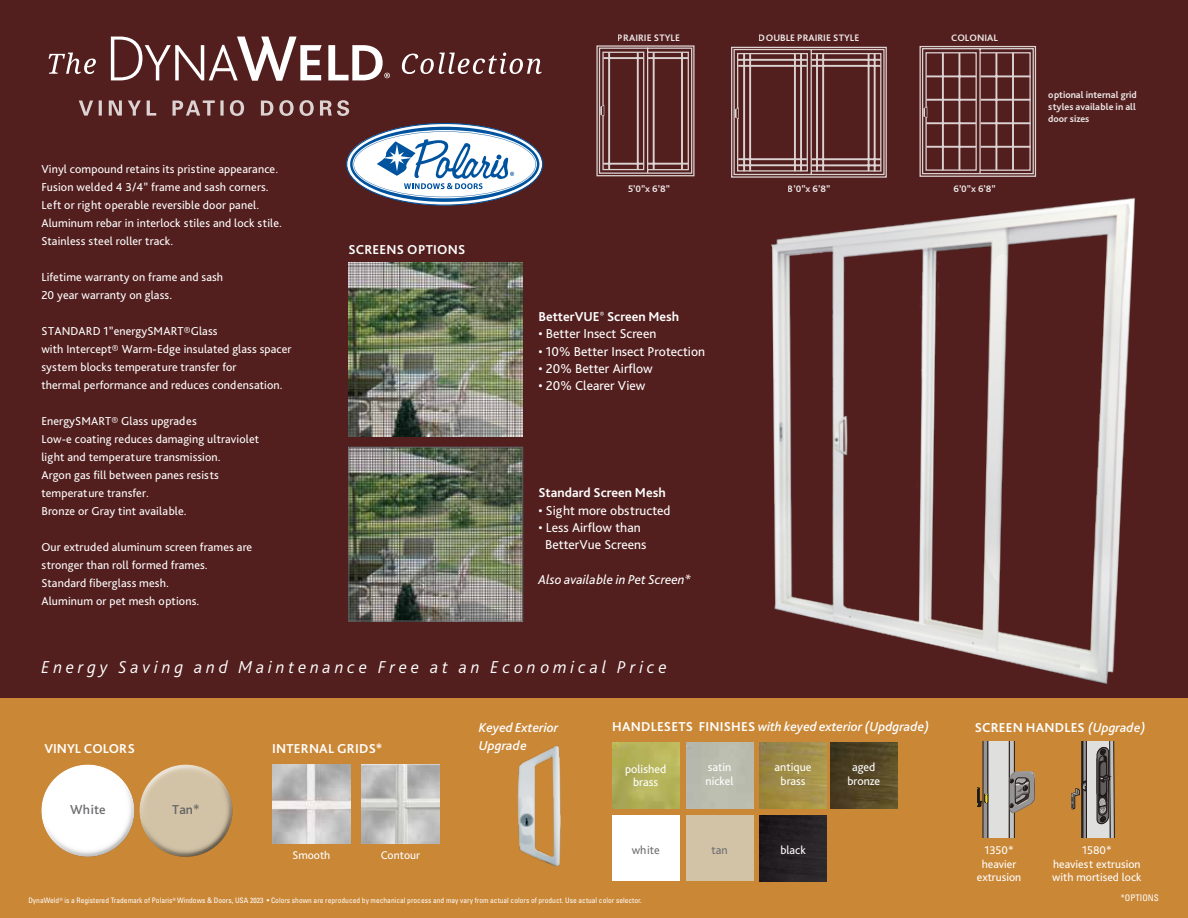
<style>
.page{position:relative;width:1188px;height:918px;background:#fff}
.page>*{position:absolute;margin:0;border:0;box-sizing:border-box;transform-origin:0 0}
.t1{font:italic 300 18px "Bliss Pro";letter-spacing:.21em;color:#fff}
.t2{font:13.5px/17.2px "Bliss Pro";color:#fff;text-align:center}
.t3{font:700 13.5px "Bliss Pro";color:#fff}
.t4{font:italic 500 13.5px/18px "Bliss Pro";color:#fff}
.t5{font:italic 13.5px "Bliss Pro";color:#fff}
.t6{font:500 13.5px "Bliss Pro";letter-spacing:.01em;color:#6d6e71}
.t7{font:500 13.5px "Bliss Pro";color:#636466}
.t8{font:12px/18px "Bliss Pro";letter-spacing:.01em;color:#fff}
.t9{font:12px "Bliss Pro";color:#6d6e71}
.t10{font:11.7px/13.5px "Bliss Pro";color:#fff;text-align:center}
.t11{font:700 9.9px/11.9px "Bliss Pro";color:#fff;text-align:justify}
.t12{font:condensed 9px "Univers LT Std";color:#fff}
.t13{font:condensed 7.5px "Univers LT Std";color:#fff}
.s1{font-weight:700;font-style:normal}
.s2{font-weight:500;font-style:italic}
</style>
<div class="page">
<div style="left:0;top:697px;width:1188px;height:221px;background:#ca8736"></div>
<div style="left:0;top:0;width:1188px;height:697px;background:#521f1e"></div>
<svg style="left:346px;top:123px;width:197px;height:83px"></svg>
<img style="left:771px;top:197px;width:365px;height:487px">
<svg style="left:79px;top:100px;width:270px;height:16px"></svg>
<svg style="left:49px;top:37px;width:493px;height:44px"></svg>
<hr style="left:649px;top:468px;width:47px;height:1px;background:#fff">
<hr style="left:649px;top:444px;width:47px;height:1px;background:#fff">
<hr style="left:649px;top:421px;width:47px;height:1px;background:#fff">
<hr style="left:649px;top:398px;width:47px;height:1px;background:#fff">
<hr style="left:595px;top:468px;width:49px;height:1px;background:#fff">
<hr style="left:595px;top:444px;width:49px;height:1px;background:#fff">
<hr style="left:595px;top:421px;width:49px;height:1px;background:#fff">
<hr style="left:595px;top:398px;width:49px;height:1px;background:#fff">
<hr style="left:595px;top:217px;width:66px;height:1px;background:#fff">
<hr style="left:595px;top:323px;width:66px;height:1px;background:#fff">
<hr style="left:595px;top:317px;width:66px;height:1px;background:#fff">
<hr style="left:595px;top:223px;width:66px;height:1px;background:#fff">
<svg style="left:596px;top:45px;width:99px;height:132px"></svg>
<svg style="left:868px;top:310px;width:21px;height:1px"></svg>
<svg style="left:868px;top:286px;width:21px;height:1px"></svg>
<svg style="left:868px;top:263px;width:21px;height:1px"></svg>
<svg style="left:868px;top:239px;width:21px;height:1px"></svg>
<hr style="left:814px;top:310px;width:50px;height:1px;background:#fff">
<hr style="left:814px;top:286px;width:50px;height:1px;background:#fff">
<hr style="left:814px;top:263px;width:50px;height:1px;background:#fff">
<hr style="left:814px;top:239px;width:50px;height:1px;background:#fff">
<svg style="left:731px;top:46px;width:156px;height:132px"></svg>
<svg style="left:919px;top:45px;width:117px;height:132px"></svg>
<div style="left:137px;top:756px;width:98px;height:69px;background:#fff;opacity:.61"></div>
<div style="left:137px;top:778px;width:105px;height:79px;background:#000;opacity:.75"></div>
<div style="left:143px;top:768px;width:86px;height:86px;background:#d3c3a6;border-radius:50%"></div>
<div style="left:38px;top:756px;width:99px;height:69px;background:#fff;opacity:.61"></div>
<div style="left:38px;top:778px;width:106px;height:79px;background:#000;opacity:.4"></div>
<div style="left:44px;top:768px;width:87px;height:86px;background:#fff;border-radius:50%"></div>
<svg style="left:978px;top:741px;width:57px;height:96px"></svg>
<svg style="left:1071px;top:741px;width:44px;height:96px"></svg>
<img style="left:517px;top:745px;width:44px;height:122px">
<img style="left:350px;top:449px;width:171px;height:171px">
<div style="left:348px;top:447px;width:175px;height:175px;border:1px solid #58595b"></div>
<img style="left:349px;top:262px;width:174px;height:174px">
<img style="left:272px;top:765px;width:79px;height:78px">
<img style="left:361px;top:765px;width:79px;height:78px">
<div style="left:612px;top:815px;width:67px;height:66px;background:#fff"></div>
<img style="left:612px;top:742px;width:67px;height:66px">
<div style="left:686px;top:742px;width:67px;height:66px;background:#babcaf"></div>
<img style="left:760px;top:742px;width:67px;height:66px">
<img style="left:830px;top:742px;width:67px;height:66px">
<div style="left:686px;top:815px;width:67px;height:66px;background:#d3c3a6"></div>
<img style="left:760px;top:815px;width:67px;height:66px">
<p class="t8" style="left:41px;top:160px;width:242px">Vinyl compound retains its pristine appearance.<br>Fusion welded 4 3/4” frame and sash corners.<br>Left or right operable reversible door panel.<br>Aluminum rebar in interlock stiles and lock stile.<br>Stainless steel roller track.</p>
<p class="t8" style="left:41px;top:268px;width:183px">Lifetime warranty on frame and sash<br>20 year warranty on glass.</p>
<p class="t8" style="left:41px;top:322px;width:252px">STANDARD 1”energySMART®Glass<br>with Intercept® Warm-Edge insulated glass spacer system blocks temperature transfer for<br>thermal performance and reduces condensation.</p>
<p class="t8" style="left:41px;top:412px;width:219px">EnergySMART® Glass upgrades<br>Low-e coating reduces damaging ultraviolet light and temperature transmission.<br>Argon gas fill between panes resists temperature transfer.<br>Bronze or Gray tint available.</p>
<p class="t8" style="left:41px;top:538px;width:212px">Our extruded aluminum screen frames are stronger than roll formed frames.<br>Standard fiberglass mesh.<br>Aluminum or pet mesh options.</p>
<p class="t3" style="left:348px;top:241px;width:118px">SCREENS OPTIONS</p>
<p class="t11" style="left:618px;top:32px;width:63px">PRAIRIE STYLE</p>
<p class="t11" style="left:628px;top:182px;width:43px">5’0”x 6’8”</p>
<p class="t3" style="left:538px;top:308px;width:142px">BetterVUE<sup>®</sup> Screen Mesh</p>
<p class="t2" style="left:538px;top:325px;width:119px">• Better Insect Screen</p>
<p class="t2" style="left:538px;top:342px;width:168px">• 10% Better Insect Protection</p>
<p class="t2" style="left:538px;top:359px;width:116px">• 20% Better Airflow</p>
<p class="t2" style="left:538px;top:377px;width:108px">• 20% Clearer View</p>
<p class="t3" style="left:538px;top:485px;width:129px">Standard Screen Mesh</p>
<p class="t2" style="left:538px;top:501px;width:134px">• Sight more obstructed</p>
<p class="t2" style="left:538px;top:519px;width:109px">• Less Airflow than<br>BetterVue Screens</p>
<p class="t5" style="left:538px;top:571px;width:154px">Also available in Pet Screen*</p>
<h1 class="t1" style="left:41px;top:656px;width:627px">Energy Saving and Maintenance Free at an Economical Price</h1>
<p class="t11" style="left:759px;top:32px;width:102px">DOUBLE PRAIRIE STYLE</p>
<p class="t11" style="left:788px;top:182px;width:44px">8’0”x 6’8”</p>
<p class="t3" style="left:44px;top:740px;width:92px">VINYL COLORS</p>
<p class="t6" style="left:70px;top:801px;width:37px">White</p>
<p class="t7" style="left:172px;top:801px;width:29px">Tan*</p>
<p class="t3" style="left:272px;top:740px;width:112px">INTERNAL GRIDS*</p>
<p class="t10" style="left:292px;top:848px;width:40px">Smooth</p>
<p class="t10" style="left:381px;top:848px;width:41px">Contour</p>
<p class="t4" style="left:479px;top:718px;width:81px">Keyed Exterior<br>Upgrade</p>
<p class="t4" style="left:612px;top:718px;width:318px"><span class="s1">HANDLESETS FINISHES</span> with keyed exterior (Updgrade)</p>
<p class="t8" style="left:625px;top:762px;width:43px;line-height:13.5px;text-align:center">polished brass</p>
<p class="t8" style="left:705px;top:760px;width:30px;line-height:13.5px">satin nickel</p>
<p class="t8" style="left:775px;top:760px;width:38px;line-height:13.5px;text-align:center">antique brass</p>
<p class="t8" style="left:847px;top:760px;width:34px;line-height:13.5px;text-align:center">aged bronze</p>
<p class="t9" style="left:632px;top:843px;width:30px">white</p>
<p class="t8" style="left:780px;top:841px;width:27px">black</p>
<p class="t9" style="left:711px;top:843px;width:18px">tan</p>
<p class="t13" style="left:28px;top:896px;width:615px">DynaWeld<sup>®</sup> is a Registered Trademark of Polaris<sup>®</sup> Windows &amp; Doors, USA 2023 • Colors shown are reproduced by mechanical process and may vary from actual colors of product. Use actual color selector.</p>
<p class="t11" style="left:951px;top:32px;width:48px">COLONIAL</p>
<p class="t11" style="left:953px;top:182px;width:44px">6’0”x 6’8”</p>
<p class="t11" style="left:1048px;top:89px;width:90px">optional internal grid styles available in all door sizes</p>
<p class="t3" style="left:975px;top:720px;width:172px">SCREEN HANDLES <span class="s2">(Upgrade)</span></p>
<p class="t10" style="left:977px;top:843px;width:46px">1350* heavier extrusion</p>
<p class="t10" style="left:1052px;top:843px;width:91px">1580*<br>heaviest extrusion with mortised lock</p>
<p class="t12" style="left:1121px;top:892px;width:40px">*OPTIONS</p>
</div>
